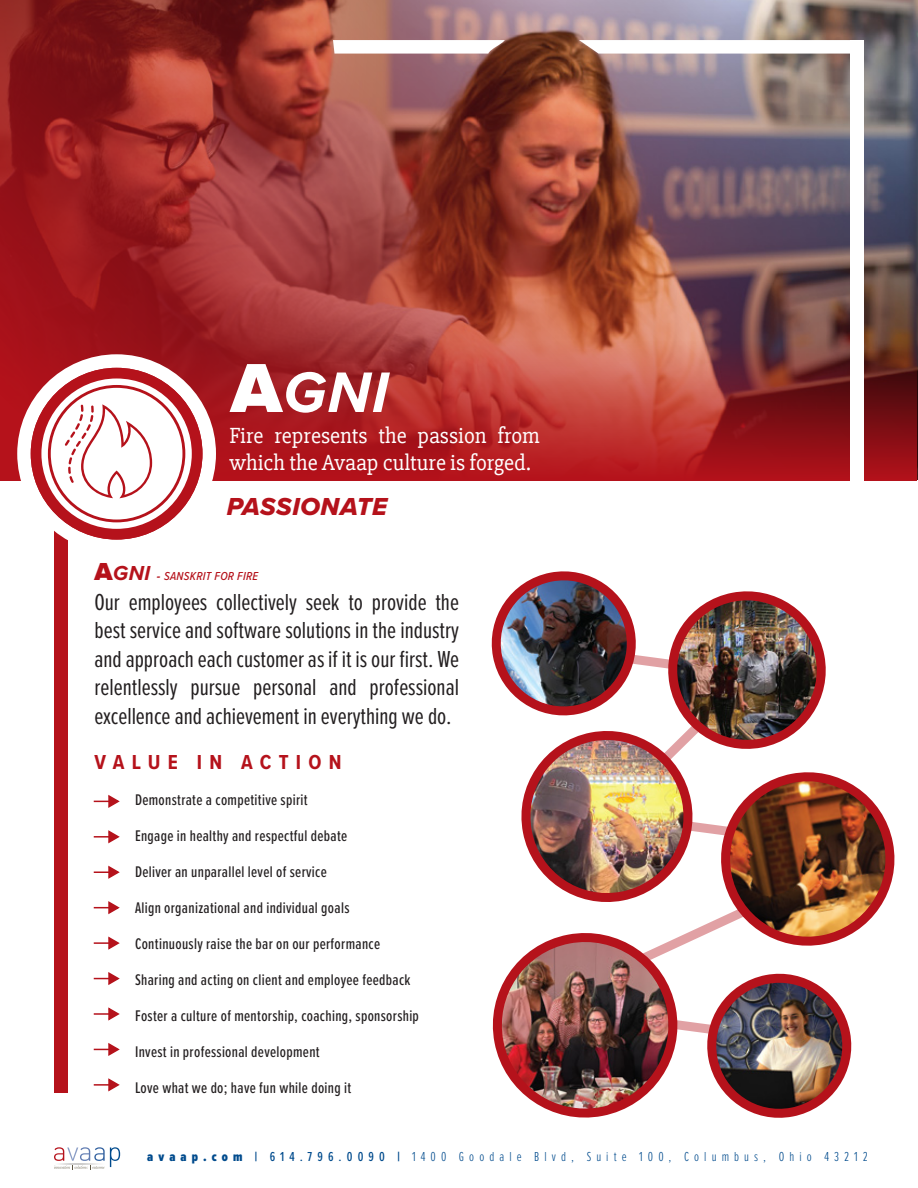
<style>
.page{position:relative;width:918px;height:1188px;background:#fff}
.page>*{position:absolute;margin:0;border:0;box-sizing:border-box;transform-origin:0 0}
.t1{font:25.5px "Proxima Nova Extrabld It";letter-spacing:.025em;color:#b5121b}
.t2{font:24px/28.5px "Proxima Nova Ex Cn";color:#231f20;text-align:justify}
.t3{font:22.5px/27px "Slabo 27 px";color:#fff}
.t4{font:700 21px "Proxima Nova Cond";letter-spacing:.345em;color:#b5121b}
.t5{font:500 16.05px "Proxima Nova Ex Cn";letter-spacing:.02em;color:#231f20}
.t6{font:300 13.5px "Proxima Nova Ex Cn";letter-spacing:.38em;color:#004b8d}
.t7{font:italic 500 12px "Proxima Nova Cond";letter-spacing:.025em;color:#b5121b}
.s1{font-family:"Proxima Nova";font-weight:900;font-style:normal;font-size:25.5px}
.s2{font-family:"Proxima Nova";font-weight:700;font-size:21px}
.s3{font-family:"Proxima Nova";font-weight:700}
.s4{font-weight:900}
.s5{font-weight:700}
.s6{font-weight:500}
</style>
<div class="page">
<svg style="left:54px;top:1147px;width:66px;height:23px"></svg>
<svg style="left:54px;top:1164px;width:51px;height:1px"></svg>
<img style="left:0;top:0;width:918px;height:480px">
<svg style="left:229px;top:364px;width:161px;height:49px"></svg>
<div style="left:54px;top:526px;width:14px;height:567px;background:#b5121b"></div>
<svg style="left:579px;top:40px;width:271px;height:14px"></svg>
<div style="left:850px;top:40px;width:14px;height:468px;background:#fff"></div>
<svg style="left:17px;top:354px;width:199px;height:187px"></svg>
<svg style="left:95px;top:794px;width:25px;height:14px"></svg>
<svg style="left:95px;top:830px;width:25px;height:14px"></svg>
<svg style="left:95px;top:865px;width:25px;height:14px"></svg>
<svg style="left:95px;top:901px;width:25px;height:14px"></svg>
<svg style="left:95px;top:936px;width:25px;height:14px"></svg>
<svg style="left:95px;top:972px;width:25px;height:13px"></svg>
<svg style="left:95px;top:1007px;width:25px;height:14px"></svg>
<svg style="left:95px;top:1043px;width:25px;height:13px"></svg>
<svg style="left:95px;top:1078px;width:25px;height:14px"></svg>
<svg style="left:333px;top:40px;width:172px;height:14px"></svg>
<img style="left:491px;top:571px;width:404px;height:547px">
<h3 class="t3" style="left:230px;top:422px;width:312px">Fire represents the passion from which the Avaap culture is forged.</h3>
<h1 class="t1" style="left:227px;top:488px;width:162px">PASSIONATE</h1>
<p class="t7" style="left:94px;top:567px;width:165px"><span class="s1">A</span><span class="s2">GNI</span> <span class="s3">-</span> SANSKRIT FOR FIRE</p>
<p class="t2" style="left:94px;top:586px;width:366px">Our employees collectively seek to provide the best service and software solutions in the industry and approach each customer as if it is our first. We relentlessly pursue personal and professional excellence and achievement in everything we do.</p>
<h3 class="t4" style="left:94px;top:747px;width:249px">VALUE IN ACTION</h3>
<p class="t5" style="left:135px;top:788px;width:174px">Demonstrate a competitive spirit</p>
<p class="t5" style="left:135px;top:824px;width:214px">Engage in healthy and respectful debate</p>
<p class="t5" style="left:135px;top:860px;width:193px">Deliver an unparallel level of service</p>
<p class="t5" style="left:135px;top:896px;width:216px">Align organizational and individual goals</p>
<p class="t5" style="left:135px;top:932px;width:247px">Continuously raise the bar on our performance</p>
<p class="t5" style="left:135px;top:968px;width:277px">Sharing and acting on client and employee feedback</p>
<p class="t5" style="left:135px;top:1004px;width:285px">Foster a culture of mentorship, coaching, sponsorship</p>
<p class="t5" style="left:135px;top:1040px;width:186px">Invest in professional development</p>
<p class="t5" style="left:135px;top:1076px;width:218px">Love what we do; have fun while doing it</p>
<p class="t6" style="left:147px;top:1147px;width:722px"><span class="s4">avaap.com</span> <span class="s5">|</span> <span class="s6">614.796.0090</span> <span class="s5">|</span> 1400 Goodale Blvd, Suite 100, Columbus, Ohio 43212</p>
</div>
